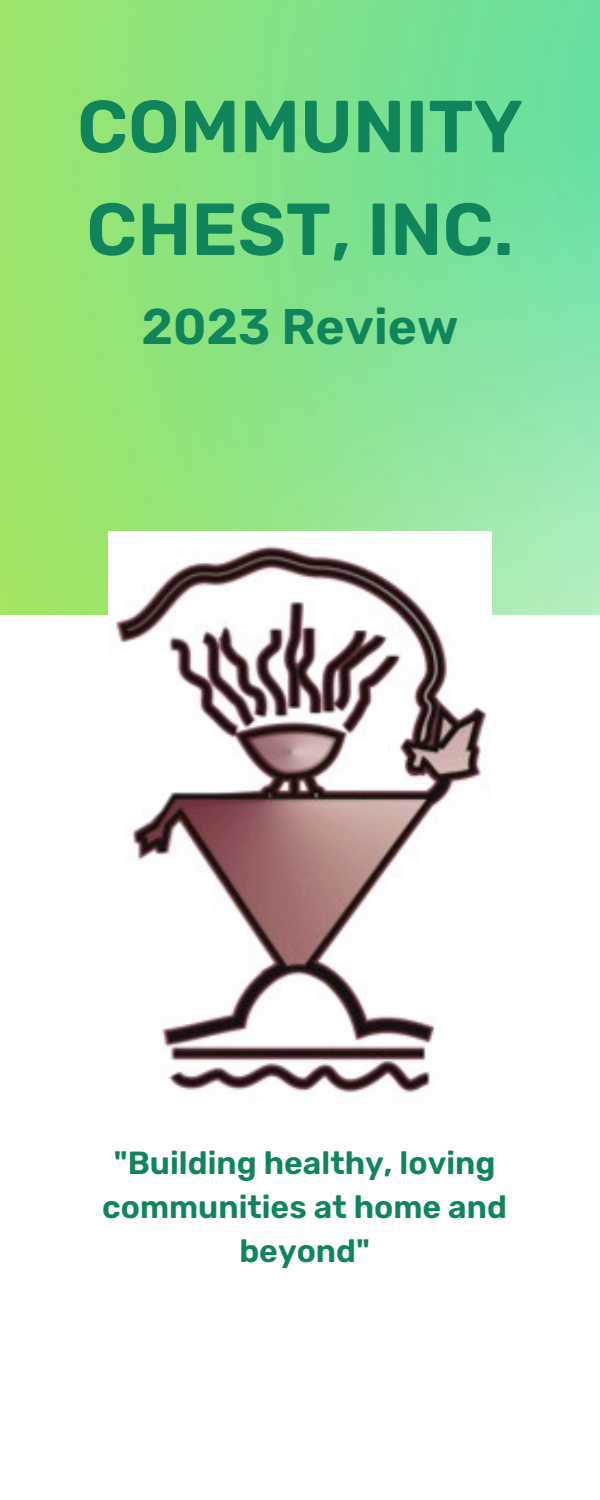
<style>
.page{position:relative;width:600px;height:1500px;background:#fff}
.page>*{position:absolute;margin:0;border:0;box-sizing:border-box;transform-origin:0 0}
.t1{font:600 73.5px/102.8px "Rubik";color:#10845a}
.t2{font:600 50px "Rubik";color:#10845a}
.t3{font:600 32px/44.2px "Rubik";color:#10845a;text-align:center}
</style>
<div class="page">
<img style="left:0;top:0;width:600px;height:614px">
<img style="left:109px;top:532px;width:382px;height:561px">
<h2 class="t1" style="left:77px;top:76px;width:447px">COMMUNITY<br>CHEST, INC.</h2>
<p class="t2" style="left:141px;top:297px;width:319px">2023 Review</p>
<p class="t3" style="left:102px;top:1141px;width:406px">"Building healthy, loving communities at home and beyond"</p>
</div>
